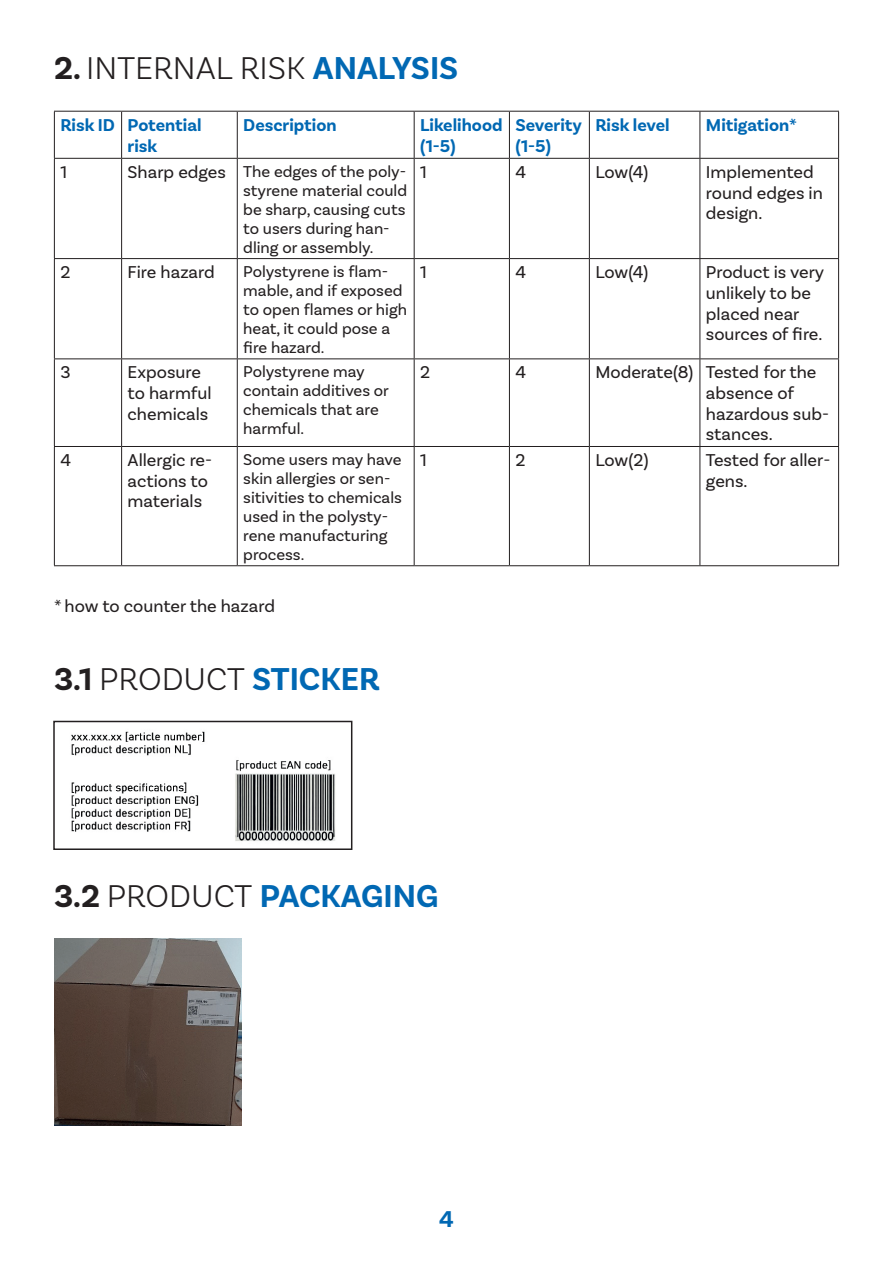
<style>
.page{position:relative;width:893px;height:1263px;background:#fff}
.page>*{position:absolute;margin:0;border:0;box-sizing:border-box;transform-origin:0 0}
.t1{font:300 33.15px "Basic Sans";color:#231f20}
.t2{font:700 33.15px "Basic Sans";color:#0168b3}
.t3{font:700 24px "Basic Sans";color:#0168b3}
.t4{font:18px/20.7px "Basic Sans";color:#231f20}
.t5{font:700 18px/21.6px "Basic Sans";color:#0168b3}
.t6{font:16.5px/18.9px "Basic Sans";color:#231f20}
.s1{font-weight:700}
.s2{font-weight:700;color:#0168b3}
.s3{color:#231f20}
.s4{font-weight:300;color:#231f20}
</style>
<div class="page">
<hr style="left:54px;top:111px;width:68px;height:1px;background:#231f20">
<hr style="left:54px;top:112px;width:1px;height:46px;background:#231f20">
<hr style="left:122px;top:111px;width:115px;height:1px;background:#231f20">
<hr style="left:121px;top:112px;width:1px;height:46px;background:#231f20">
<hr style="left:237px;top:111px;width:177px;height:1px;background:#231f20">
<hr style="left:237px;top:112px;width:1px;height:46px;background:#231f20">
<hr style="left:414px;top:111px;width:95px;height:1px;background:#231f20">
<hr style="left:414px;top:112px;width:1px;height:46px;background:#231f20">
<hr style="left:509px;top:111px;width:80px;height:1px;background:#231f20">
<hr style="left:509px;top:112px;width:1px;height:46px;background:#231f20">
<hr style="left:589px;top:111px;width:111px;height:1px;background:#231f20">
<hr style="left:589px;top:112px;width:1px;height:46px;background:#231f20">
<hr style="left:700px;top:111px;width:139px;height:1px;background:#231f20">
<hr style="left:699px;top:112px;width:1px;height:46px;background:#231f20">
<hr style="left:838px;top:112px;width:1px;height:46px;background:#231f20">
<hr style="left:54px;top:158px;width:68px;height:1px;background:#231f20">
<hr style="left:54px;top:159px;width:1px;height:99px;background:#231f20">
<hr style="left:122px;top:158px;width:115px;height:1px;background:#231f20">
<hr style="left:121px;top:159px;width:1px;height:99px;background:#231f20">
<hr style="left:237px;top:158px;width:177px;height:1px;background:#231f20">
<hr style="left:237px;top:159px;width:1px;height:99px;background:#231f20">
<hr style="left:414px;top:158px;width:95px;height:1px;background:#231f20">
<hr style="left:414px;top:159px;width:1px;height:99px;background:#231f20">
<hr style="left:509px;top:158px;width:80px;height:1px;background:#231f20">
<hr style="left:509px;top:159px;width:1px;height:99px;background:#231f20">
<hr style="left:589px;top:158px;width:111px;height:1px;background:#231f20">
<hr style="left:589px;top:159px;width:1px;height:99px;background:#231f20">
<hr style="left:700px;top:158px;width:139px;height:1px;background:#231f20">
<hr style="left:699px;top:159px;width:1px;height:99px;background:#231f20">
<hr style="left:838px;top:159px;width:1px;height:99px;background:#231f20">
<hr style="left:54px;top:258px;width:68px;height:1px;background:#231f20">
<hr style="left:54px;top:259px;width:1px;height:99px;background:#231f20">
<hr style="left:122px;top:258px;width:115px;height:1px;background:#231f20">
<hr style="left:121px;top:259px;width:1px;height:99px;background:#231f20">
<hr style="left:237px;top:258px;width:177px;height:1px;background:#231f20">
<hr style="left:237px;top:259px;width:1px;height:99px;background:#231f20">
<hr style="left:414px;top:258px;width:95px;height:1px;background:#231f20">
<hr style="left:414px;top:259px;width:1px;height:99px;background:#231f20">
<hr style="left:509px;top:258px;width:80px;height:1px;background:#231f20">
<hr style="left:509px;top:259px;width:1px;height:99px;background:#231f20">
<hr style="left:589px;top:258px;width:111px;height:1px;background:#231f20">
<hr style="left:589px;top:259px;width:1px;height:99px;background:#231f20">
<hr style="left:700px;top:258px;width:139px;height:1px;background:#231f20">
<hr style="left:699px;top:259px;width:1px;height:99px;background:#231f20">
<hr style="left:838px;top:259px;width:1px;height:99px;background:#231f20">
<hr style="left:54px;top:358px;width:68px;height:1px;background:#231f20">
<hr style="left:54px;top:359px;width:1px;height:87px;background:#231f20">
<hr style="left:122px;top:358px;width:115px;height:1px;background:#231f20">
<hr style="left:121px;top:359px;width:1px;height:87px;background:#231f20">
<hr style="left:237px;top:358px;width:177px;height:1px;background:#231f20">
<hr style="left:237px;top:359px;width:1px;height:87px;background:#231f20">
<hr style="left:414px;top:358px;width:95px;height:1px;background:#231f20">
<hr style="left:414px;top:359px;width:1px;height:87px;background:#231f20">
<hr style="left:509px;top:358px;width:80px;height:1px;background:#231f20">
<hr style="left:509px;top:359px;width:1px;height:87px;background:#231f20">
<hr style="left:589px;top:358px;width:111px;height:1px;background:#231f20">
<hr style="left:589px;top:359px;width:1px;height:87px;background:#231f20">
<hr style="left:700px;top:358px;width:139px;height:1px;background:#231f20">
<hr style="left:699px;top:359px;width:1px;height:87px;background:#231f20">
<hr style="left:838px;top:359px;width:1px;height:87px;background:#231f20">
<hr style="left:54px;top:446px;width:68px;height:1px;background:#231f20">
<hr style="left:54px;top:447px;width:1px;height:118px;background:#231f20">
<hr style="left:122px;top:446px;width:115px;height:1px;background:#231f20">
<hr style="left:121px;top:447px;width:1px;height:118px;background:#231f20">
<hr style="left:237px;top:446px;width:177px;height:1px;background:#231f20">
<hr style="left:237px;top:447px;width:1px;height:118px;background:#231f20">
<hr style="left:414px;top:446px;width:95px;height:1px;background:#231f20">
<hr style="left:414px;top:447px;width:1px;height:118px;background:#231f20">
<hr style="left:509px;top:446px;width:80px;height:1px;background:#231f20">
<hr style="left:509px;top:447px;width:1px;height:118px;background:#231f20">
<hr style="left:589px;top:446px;width:111px;height:1px;background:#231f20">
<hr style="left:589px;top:447px;width:1px;height:118px;background:#231f20">
<hr style="left:700px;top:446px;width:139px;height:1px;background:#231f20">
<hr style="left:699px;top:447px;width:1px;height:118px;background:#231f20">
<hr style="left:838px;top:447px;width:1px;height:118px;background:#231f20">
<hr style="left:54px;top:565px;width:68px;height:1px;background:#231f20">
<hr style="left:122px;top:565px;width:115px;height:1px;background:#231f20">
<hr style="left:237px;top:565px;width:177px;height:1px;background:#231f20">
<hr style="left:414px;top:565px;width:95px;height:1px;background:#231f20">
<hr style="left:509px;top:565px;width:80px;height:1px;background:#231f20">
<hr style="left:589px;top:565px;width:111px;height:1px;background:#231f20">
<hr style="left:700px;top:565px;width:139px;height:1px;background:#231f20">
<img style="left:71px;top:731px;width:265px;height:110px">
<div style="left:53px;top:721px;width:299px;height:129px;border:2px solid #231f20"></div>
<img style="left:54px;top:939px;width:187px;height:186px">
<p class="t1" style="left:54px;top:48px;width:406px"><span class="s1">2.</span> INTERNAL RISK <span class="s2">ANALYSIS</span></p>
<p class="t5" style="left:60px;top:114px;width:56px">Risk ID</p>
<p class="t5" style="left:128px;top:114px;width:76px">Potential risk</p>
<p class="t5" style="left:243px;top:114px;width:95px">Description</p>
<p class="t5" style="left:420px;top:114px;width:84px">Likelihood (1-5)</p>
<p class="t5" style="left:515px;top:114px;width:68px">Severity</p>
<p class="t5" style="left:515px;top:136px;width:37px">(1-5)</p>
<p class="t5" style="left:595px;top:114px;width:76px">Risk level</p>
<p class="t5" style="left:706px;top:114px;width:92px">Mitigation*</p>
<p class="t4" style="left:60px;top:161px;width:8px">1</p>
<p class="t4" style="left:128px;top:161px;width:100px">Sharp edges</p>
<p class="t6" style="left:243px;top:162px;width:165px">The edges of the poly&shy;styrene material could be sharp, causing cuts to users during han&shy;dling or assembly.</p>
<p class="t4" style="left:420px;top:161px;width:8px">1</p>
<p class="t4" style="left:515px;top:161px;width:12px">4</p>
<p class="t4" style="left:595px;top:161px;width:54px">Low(4)</p>
<p class="t4" style="left:706px;top:161px;width:118px">Implemented round edges in design.</p>
<p class="t4" style="left:60px;top:262px;width:12px">2</p>
<p class="t4" style="left:128px;top:262px;width:89px">Fire hazard</p>
<p class="t6" style="left:243px;top:262px;width:165px">Polystyrene is flam&shy;mable, and if exposed to open flames or high heat, it could pose a fire hazard.</p>
<p class="t4" style="left:420px;top:262px;width:8px">1</p>
<p class="t4" style="left:515px;top:262px;width:12px">4</p>
<p class="t4" style="left:595px;top:262px;width:54px">Low(4)</p>
<p class="t4" style="left:706px;top:262px;width:120px">Product is very unlikely to be placed near sources of fire.</p>
<p class="t4" style="left:60px;top:362px;width:12px">3</p>
<p class="t4" style="left:128px;top:362px;width:85px">Exposure to harmful chemicals</p>
<p class="t6" style="left:243px;top:362px;width:147px">Polystyrene may contain additives or chemicals that are harmful.</p>
<p class="t4" style="left:420px;top:362px;width:12px">2</p>
<p class="t4" style="left:515px;top:362px;width:12px">4</p>
<p class="t4" style="left:595px;top:362px;width:99px">Moderate(8)</p>
<p class="t4" style="left:706px;top:362px;width:125px">Tested for the absence of hazardous sub&shy;stances.</p>
<p class="t4" style="left:60px;top:449px;width:12px">4</p>
<p class="t4" style="left:128px;top:449px;width:86px">Allergic re&shy;actions to materials</p>
<p class="t6" style="left:243px;top:450px;width:160px">Some users may have skin allergies or sen&shy;sitivities to chemicals used in the polysty&shy;rene manufacturing process.</p>
<p class="t4" style="left:420px;top:449px;width:8px">1</p>
<p class="t4" style="left:515px;top:449px;width:12px">2</p>
<p class="t4" style="left:595px;top:449px;width:55px">Low(2)</p>
<p class="t4" style="left:706px;top:449px;width:126px">Tested for aller&shy;gens.</p>
<p class="t4" style="left:54px;top:595px;width:223px">* how to counter the hazard</p>
<p class="t1" style="left:54px;top:659px;width:327px"><span class="s1">3.1</span> PRODUCT <span class="s2">STICKER</span></p>
<p class="t2" style="left:54px;top:876px;width:386px"><span class="s3">3.2</span> <span class="s4">PRODUCT</span> PACKAGING</p>
<p class="t3" style="left:439px;top:1204px;width:16px">4</p>
</div>
